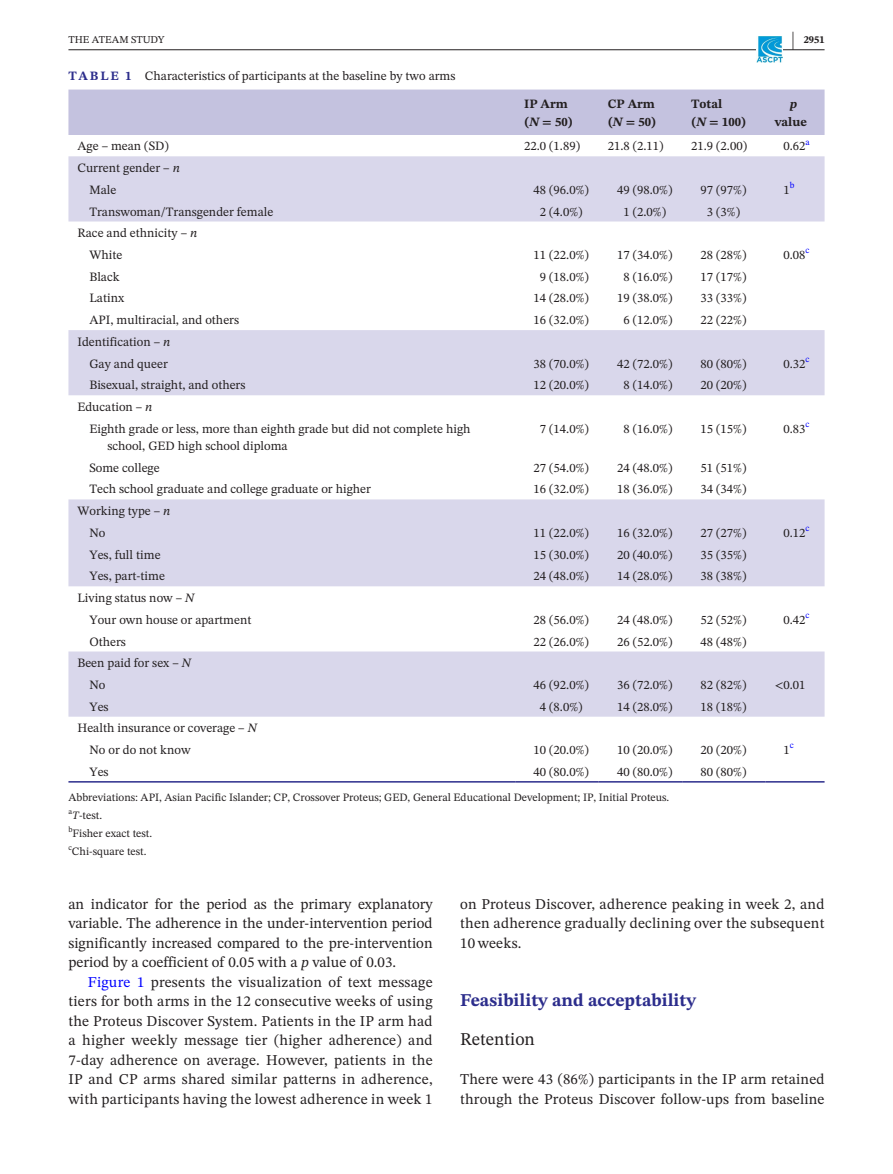
<style>
.page{position:relative;width:893px;height:1174px;background:#fff}
.page>*{position:absolute;margin:0;border:0;box-sizing:border-box;transform-origin:0 0}
.t1{font:700 21px "STIX Two Text";color:#231f20;scale:.42 1}
.t2{font:700 18px "STIX Two Text";color:#2c2d8c}
.t3{font:18px "STIX Two Text";color:#231f20}
.t4{font:15px/19.5px "STIX Two Text";letter-spacing:.01em;color:#231f20;text-align:justify}
.t5{font:12.75px/21.8px "STIX Two Text";color:#231f20}
.t6{font:700 12.75px/17.2px "STIX Two Text";color:#231f20}
.t7{font:italic 700 12.75px "STIX Two Text";color:#231f20}
.t8{font:11.25px "STIX Two Text";color:#231f20}
.t9{font:10.5px "STIX Two Text";color:#231f20}
.t10{font:700 10.5px "STIX Two Text";color:#231f20}
.t11{font:8.85px "STIX Two Text";color:#00f}
.t12{font:7.8px "STIX Two Text";color:#231f20}
.s1{font-weight:700;color:#2c2d8c}
.s2{font-style:italic}
.s3{font-family:"STIX"}
.s4{color:#00f}
</style>
<div class="page">
<hr style="left:68px;top:49px;width:756px;height:1px;background:#231f20">
<img style="left:757px;top:37px;width:25px;height:25px">
<div style="left:68px;top:90px;width:756px;height:45px;background:#c4c2df"></div>
<svg style="left:68px;top:156px;width:756px;height:560px"></svg>
<hr style="left:68px;top:781px;width:447px;height:1px;background:#2c2d8c">
<hr style="left:515px;top:781px;width:84px;height:1px;background:#2c2d8c">
<hr style="left:599px;top:781px;width:83px;height:1px;background:#2c2d8c">
<hr style="left:682px;top:781px;width:84px;height:1px;background:#2c2d8c">
<hr style="left:766px;top:781px;width:58px;height:1px;background:#2c2d8c">
<h1 class="t1" style="left:792px;top:24px;width:8px">|</h1>
<p class="t9" style="left:68px;top:32px;width:98px">THE ATEAM STUDY</p>
<p class="t10" style="left:804px;top:32px;width:22px">2951</p>
<p class="t5" style="left:68px;top:65px;width:389px"><span class="s1">TABLE 1</span> Characteristics of participants at the baseline by two arms</p>
<p class="t6" style="left:524px;top:96px;width:50px">IP Arm (<span class="s2">N</span> <span class="s3">=</span> 50)</p>
<p class="t6" style="left:608px;top:96px;width:50px">CP Arm (<span class="s2">N</span> <span class="s3">=</span> 50)</p>
<p class="t6" style="left:691px;top:96px;width:57px">Total<br>(<span class="s2">N</span> <span class="s3">=</span> 100)</p>
<p class="t7" style="left:790px;top:95px;width:9px">p</p>
<p class="t6" style="left:775px;top:113px;width:34px">value</p>
<p class="t5" style="left:77px;top:135px;width:93px">Age – mean (SD)</p>
<p class="t5" style="left:524px;top:135px;width:57px">22.0 (1.89)</p>
<p class="t5" style="left:608px;top:135px;width:57px">21.8 (2.11)</p>
<p class="t5" style="left:691px;top:135px;width:57px">21.9 (2.00)</p>
<p class="t5" style="left:783px;top:135px;width:24px">0.62</p>
<p class="t11" style="left:805px;top:135px;width:6px">a</p>
<p class="t5" style="left:89px;top:157px;width:92px;text-indent:-12px">Current gender – <span class="s2">n<br></span>Male</p>
<p class="t5" style="left:534px;top:179px;width:57px">48 (96.0%)</p>
<p class="t5" style="left:617px;top:179px;width:57px">49 (98.0%)</p>
<p class="t5" style="left:701px;top:179px;width:47px">97 (97%)</p>
<p class="t5" style="left:783px;top:179px;width:12px">1<sup>b</sup></p>
<p class="t5" style="left:89px;top:200px;width:185px">Transwoman/Transgender female</p>
<p class="t5" style="left:540px;top:200px;width:44px">2 (4.0%)</p>
<p class="t5" style="left:623px;top:200px;width:44px">1 (2.0%)</p>
<p class="t5" style="left:707px;top:200px;width:35px">3 (3%)</p>
<p class="t5" style="left:89px;top:222px;width:109px;text-indent:-12px">Race and ethnicity – <span class="s2">n<br></span>White</p>
<p class="t5" style="left:534px;top:244px;width:57px">11 (22.0%)</p>
<p class="t5" style="left:617px;top:244px;width:57px">17 (34.0%)</p>
<p class="t5" style="left:701px;top:244px;width:47px">28 (28%)</p>
<p class="t5" style="left:783px;top:244px;width:28px">0.08<sup>c</sup></p>
<p class="t5" style="left:89px;top:265px;width:32px">Black</p>
<p class="t5" style="left:540px;top:265px;width:50px">9 (18.0%)</p>
<p class="t5" style="left:623px;top:265px;width:50px">8 (16.0%)</p>
<p class="t5" style="left:701px;top:265px;width:47px">17 (17%)</p>
<p class="t5" style="left:89px;top:287px;width:36px">Latinx</p>
<p class="t5" style="left:534px;top:287px;width:57px">14 (28.0%)</p>
<p class="t5" style="left:617px;top:287px;width:57px">19 (38.0%)</p>
<p class="t5" style="left:701px;top:287px;width:47px">33 (33%)</p>
<p class="t5" style="left:89px;top:309px;width:151px">API, multiracial, and others</p>
<p class="t5" style="left:534px;top:309px;width:57px">16 (32.0%)</p>
<p class="t5" style="left:623px;top:309px;width:50px">6 (12.0%)</p>
<p class="t5" style="left:701px;top:309px;width:47px">22 (22%)</p>
<p class="t5" style="left:77px;top:331px;width:94px;text-align:right">Identification – <span class="s2">n<br></span>Gay and queer</p>
<p class="t5" style="left:534px;top:352px;width:57px">38 (70.0%)</p>
<p class="t5" style="left:617px;top:352px;width:57px">42 (72.0%)</p>
<p class="t5" style="left:701px;top:352px;width:47px">80 (80%)</p>
<p class="t5" style="left:783px;top:352px;width:28px">0.32<sup>c</sup></p>
<p class="t5" style="left:89px;top:374px;width:158px">Bisexual, straight, and others</p>
<p class="t5" style="left:534px;top:374px;width:57px">12 (20.0%)</p>
<p class="t5" style="left:623px;top:374px;width:50px">8 (14.0%)</p>
<p class="t5" style="left:701px;top:374px;width:47px">20 (20%)</p>
<p class="t5" style="left:89px;top:396px;width:383px;text-indent:-12px">Education – <span class="s2">n<br></span>Eighth grade or less, more than eighth grade but did not complete high</p>
<p class="t5" style="left:107px;top:435px;width:182px">school, GED high school diploma</p>
<p class="t5" style="left:540px;top:417px;width:50px">7 (14.0%)</p>
<p class="t5" style="left:623px;top:417px;width:50px">8 (16.0%)</p>
<p class="t5" style="left:701px;top:417px;width:47px">15 (15%)</p>
<p class="t5" style="left:783px;top:417px;width:28px">0.83<sup>c</sup></p>
<p class="t5" style="left:89px;top:456px;width:72px">Some college</p>
<p class="t5" style="left:534px;top:456px;width:57px">27 (54.0%)</p>
<p class="t5" style="left:617px;top:456px;width:57px">24 (48.0%)</p>
<p class="t5" style="left:701px;top:456px;width:47px">51 (51%)</p>
<p class="t5" style="left:89px;top:478px;width:283px">Tech school graduate and college graduate or higher</p>
<p class="t5" style="left:534px;top:478px;width:57px">16 (32.0%)</p>
<p class="t5" style="left:617px;top:478px;width:57px">18 (36.0%)</p>
<p class="t5" style="left:701px;top:478px;width:47px">34 (34%)</p>
<p class="t5" style="left:89px;top:500px;width:82px;text-indent:-12px">Working type – <span class="s2">n<br></span>No</p>
<p class="t5" style="left:534px;top:522px;width:57px">11 (22.0%)</p>
<p class="t5" style="left:617px;top:522px;width:57px">16 (32.0%)</p>
<p class="t5" style="left:701px;top:522px;width:47px">27 (27%)</p>
<p class="t5" style="left:783px;top:522px;width:28px">0.12<sup>c</sup></p>
<p class="t5" style="left:89px;top:543px;width:73px">Yes, full time</p>
<p class="t5" style="left:534px;top:543px;width:57px">15 (30.0%)</p>
<p class="t5" style="left:617px;top:543px;width:57px">20 (40.0%)</p>
<p class="t5" style="left:701px;top:543px;width:47px">35 (35%)</p>
<p class="t5" style="left:89px;top:565px;width:77px">Yes, part-time</p>
<p class="t5" style="left:534px;top:565px;width:57px">24 (48.0%)</p>
<p class="t5" style="left:617px;top:565px;width:57px">14 (28.0%)</p>
<p class="t5" style="left:701px;top:565px;width:47px">38 (38%)</p>
<p class="t5" style="left:89px;top:587px;width:163px;text-indent:-12px">Living status now – <span class="s2">N<br></span>Your own house or apartment</p>
<p class="t5" style="left:534px;top:608px;width:57px">28 (56.0%)</p>
<p class="t5" style="left:617px;top:608px;width:57px">24 (48.0%)</p>
<p class="t5" style="left:701px;top:608px;width:47px">52 (52%)</p>
<p class="t5" style="left:783px;top:608px;width:28px">0.42<sup>c</sup></p>
<p class="t5" style="left:89px;top:630px;width:38px">Others</p>
<p class="t5" style="left:534px;top:630px;width:57px">22 (26.0%)</p>
<p class="t5" style="left:617px;top:630px;width:57px">26 (52.0%)</p>
<p class="t5" style="left:701px;top:630px;width:47px">48 (48%)</p>
<p class="t5" style="left:89px;top:652px;width:103px;text-indent:-12px">Been paid for sex – <span class="s2">N<br></span>No</p>
<p class="t5" style="left:534px;top:674px;width:57px">46 (92.0%)</p>
<p class="t5" style="left:617px;top:674px;width:57px">36 (72.0%)</p>
<p class="t5" style="left:701px;top:674px;width:47px">82 (82%)</p>
<p class="t5" style="left:775px;top:674px;width:32px"><span class="s3">&lt;</span>0.01</p>
<p class="t5" style="left:89px;top:695px;width:21px">Yes</p>
<p class="t5" style="left:540px;top:695px;width:44px">4 (8.0%)</p>
<p class="t5" style="left:617px;top:695px;width:57px">14 (28.0%)</p>
<p class="t5" style="left:701px;top:695px;width:47px">18 (18%)</p>
<p class="t5" style="left:89px;top:717px;width:169px;text-indent:-12px">Health insurance or coverage – <span class="s2">N<br></span>No or do not know</p>
<p class="t5" style="left:534px;top:739px;width:57px">10 (20.0%)</p>
<p class="t5" style="left:617px;top:739px;width:57px">10 (20.0%)</p>
<p class="t5" style="left:701px;top:739px;width:47px">20 (20%)</p>
<p class="t5" style="left:783px;top:739px;width:12px">1<sup>c</sup></p>
<p class="t5" style="left:89px;top:760px;width:21px">Yes</p>
<p class="t5" style="left:534px;top:760px;width:57px">40 (80.0%)</p>
<p class="t5" style="left:617px;top:760px;width:57px">40 (80.0%)</p>
<p class="t5" style="left:701px;top:760px;width:47px">80 (80%)</p>
<p class="t8" style="left:68px;top:789px;width:602px">Abbreviations: API, Asian Pacific Islander; CP, Crossover Proteus; GED, General Educational Development; IP, Initial Proteus.</p>
<p class="t12" style="left:68px;top:805px;width:5px">a</p>
<p class="t8" style="left:72px;top:807px;width:31px"><span class="s2">T</span>-test.</p>
<p class="t12" style="left:68px;top:823px;width:6px">b</p>
<p class="t8" style="left:73px;top:825px;width:81px">Fisher exact test.</p>
<p class="t12" style="left:68px;top:841px;width:5px">c</p>
<p class="t8" style="left:72px;top:843px;width:76px">Chi-square test.</p>
<p class="t4" style="left:68px;top:894px;width:366px">an indicator for the period as the primary explanatory variable. The adherence in the under-intervention period significantly increased compared to the pre-intervention period by a coefficient of 0.05 with a <span class="s2">p</span> value of 0.03.</p>
<p class="t4" style="left:68px;top:972px;width:366px;text-indent:20px"><span class="s4">Figure 1</span> presents the visualization of text message tiers for both arms in the 12 consecutive weeks of using the Proteus Discover System. Patients in the IP arm had a higher weekly message tier (higher adherence) and 7-day adherence on average. However, patients in the IP and CP arms shared similar patterns in adherence, with participants having the lowest adherence in week 1</p>
<p class="t4" style="left:460px;top:894px;width:366px">on Proteus Discover, adherence peaking in week 2, and then adherence gradually declining over the subsequent 10 weeks.</p>
<h2 class="t2" style="left:460px;top:987px;width:237px">Feasibility and acceptability</h2>
<h2 class="t3" style="left:460px;top:1026px;width:76px">Retention</h2>
<p class="t4" style="left:460px;top:1069px;width:366px">There were 43 (86%) participants in the IP arm retained through the Proteus Discover follow-ups from baseline</p>
</div>
